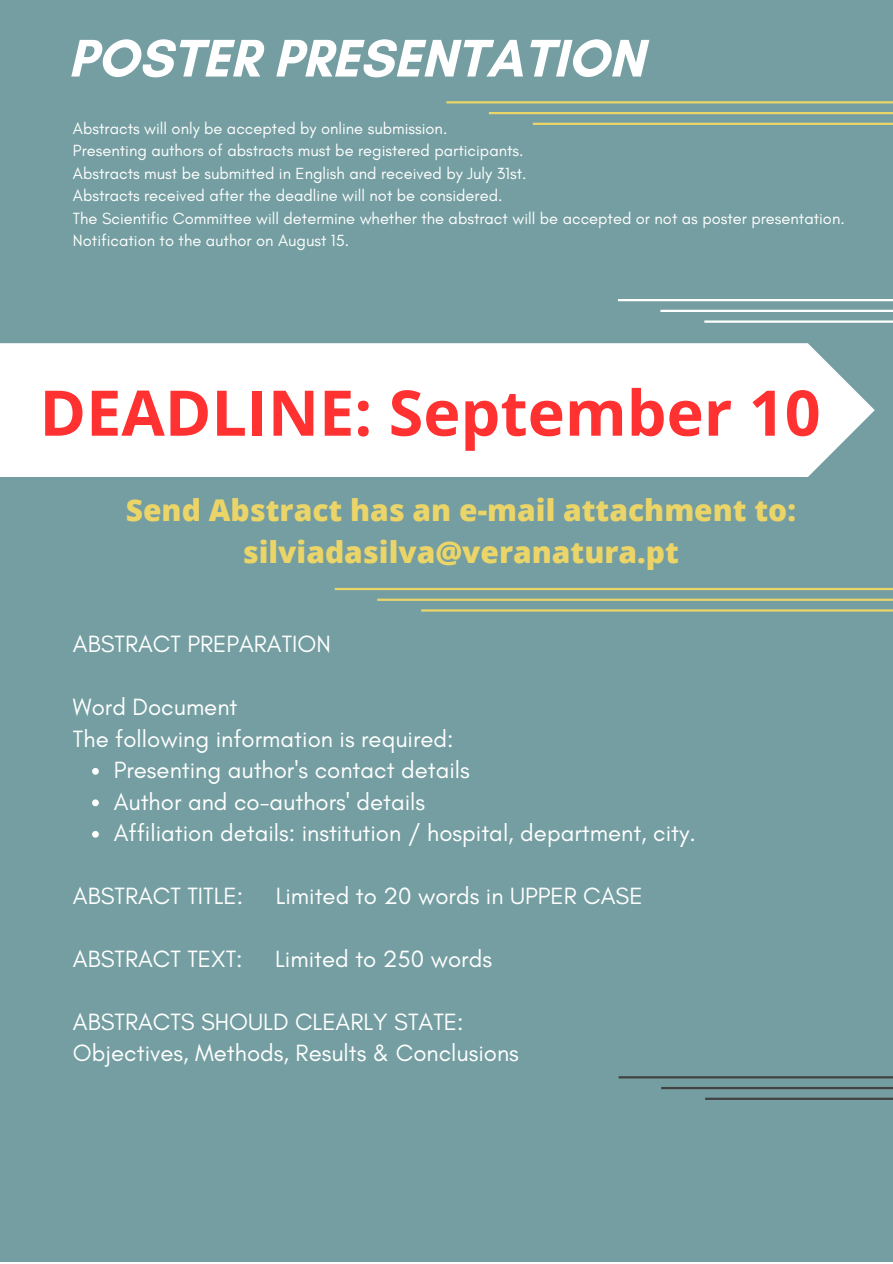
<style>
.page{position:relative;width:893px;height:1264px;background:#fff}
.page>*{position:absolute;margin:0;border:0;box-sizing:border-box;transform-origin:0 0}
.t1{font:700 63px "Open Sans";color:#ff3131}
.t2{font:700 53.85px "Glacial Indifference";color:#fff}
.t3{font:800 30px "Open Sans";color:#ecd568}
.t4{font:24px "Glacial Indifference";color:#fff}
.t5{font:16.5px "Glacial Indifference";color:#fff}
</style>
<div class="page">
<div style="left:0;top:0;width:892px;height:1261px;background:#749ea1"></div>
<hr style="left:618px;top:1076px;width:274px;height:2px;background:#424242">
<hr style="left:661px;top:1086px;width:231px;height:3px;background:#424242">
<hr style="left:705px;top:1097px;width:187px;height:2px;background:#424242">
<hr style="left:618px;top:299px;width:274px;height:2px;background:#fff">
<hr style="left:660px;top:310px;width:232px;height:2px;background:#fff">
<hr style="left:704px;top:320px;width:188px;height:3px;background:#fff">
<hr style="left:446px;top:101px;width:446px;height:2px;background:#ecd568">
<hr style="left:489px;top:112px;width:403px;height:2px;background:#ecd568">
<hr style="left:532px;top:123px;width:360px;height:2px;background:#ecd568">
<hr style="left:335px;top:588px;width:557px;height:2px;background:#ecd568">
<hr style="left:377px;top:598px;width:515px;height:3px;background:#ecd568">
<hr style="left:421px;top:609px;width:471px;height:2px;background:#ecd568">
<div style="left:0;top:343px;width:874px;height:134px;background:#fff"></div>
<svg style="left:92px;top:768px;width:7px;height:6px"></svg>
<svg style="left:92px;top:799px;width:7px;height:7px"></svg>
<svg style="left:92px;top:831px;width:7px;height:6px"></svg>
<p class="t2" style="left:68px;top:25px;width:577px">POSTER PRESENTATION</p>
<p class="t5" style="left:73px;top:118px;width:376px">Abstracts will only be accepted by online submission.</p>
<p class="t5" style="left:73px;top:141px;width:452px">Presenting authors of abstracts must be registered participants.</p>
<p class="t5" style="left:73px;top:163px;width:455px">Abstracts must be submitted in English and received by July 31st.</p>
<p class="t5" style="left:73px;top:186px;width:431px">Abstracts received after the deadline will not be considered.</p>
<p class="t5" style="left:73px;top:208px;width:773px">The Scientific Committee will determine whether the abstract will be accepted or not as poster presentation.</p>
<p class="t5" style="left:73px;top:231px;width:278px">Notification to the author on August 15.</p>
<p class="t1" style="left:39px;top:368px;width:782px">DEADLINE: September 10</p>
<p class="t3" style="left:126px;top:489px;width:671px">Send Abstract has an e-mail attachment to:</p>
<p class="t3" style="left:243px;top:531px;width:437px">silviadasilva@veranatura.pt</p>
<p class="t4" style="left:73px;top:629px;width:259px">ABSTRACT PREPARATION</p>
<p class="t4" style="left:73px;top:692px;width:166px">Word Document</p>
<p class="t4" style="left:73px;top:723px;width:382px">The following information is required:</p>
<p class="t4" style="left:114px;top:755px;width:357px">Presenting author's contact details</p>
<p class="t4" style="left:114px;top:786px;width:313px">Author and co-authors' details</p>
<p class="t4" style="left:114px;top:818px;width:583px">Affiliation details: institution / hospital, department, city.</p>
<p class="t4" style="left:73px;top:881px;width:172px">ABSTRACT TITLE:</p>
<p class="t4" style="left:275px;top:881px;width:368px">Limited to 20 words in UPPER CASE</p>
<p class="t4" style="left:73px;top:944px;width:171px">ABSTRACT TEXT:</p>
<p class="t4" style="left:275px;top:944px;width:218px">Limited to 250 words</p>
<p class="t4" style="left:73px;top:1007px;width:392px">ABSTRACTS SHOULD CLEARLY STATE:</p>
<p class="t4" style="left:73px;top:1038px;width:447px">Objectives, Methods, Results &amp; Conclusions</p>
</div>
